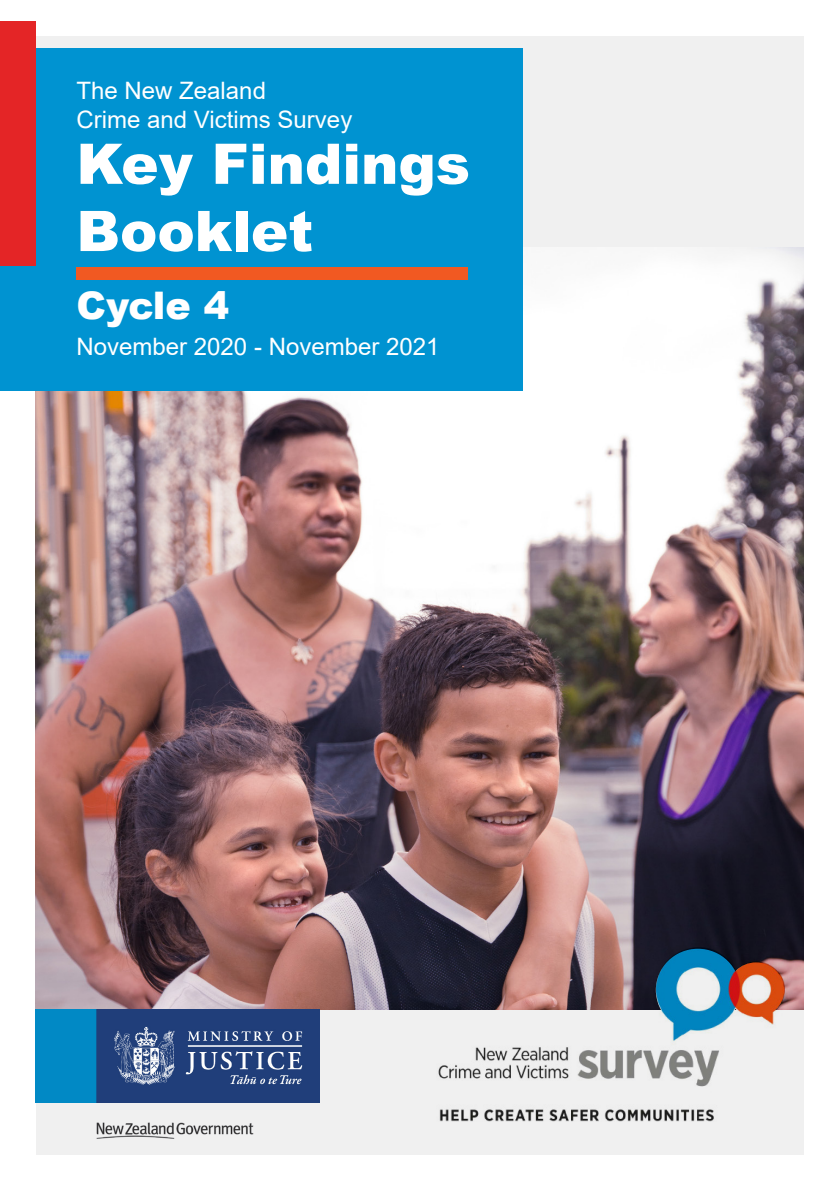
<style>
.page{position:relative;width:840px;height:1191px;background:#fff}
.page>*{position:absolute;margin:0;border:0;box-sizing:border-box;transform-origin:0 0}
.t1{font:900 56px/67.2px "Arial";color:#fff}
.t2{font:900 38px "Arial";letter-spacing:-.01em;color:#fff}
.t3{font:24px "Arial";color:#fff}
</style>
<div class="page">
<div style="left:36px;top:36px;width:767px;height:1118px;background:#f0f0f0"></div>
<img style="left:36px;top:247px;width:767px;height:762px">
<div style="left:0;top:49px;width:522px;height:342px;background:#0093d1"></div>
<div style="left:0;top:22px;width:36px;height:244px;background:#e42526"></div>
<div style="left:76px;top:267px;width:392px;height:12px;background:#f15922"></div>
<img style="left:36px;top:1009px;width:283px;height:93px">
<img style="left:96px;top:1122px;width:158px;height:17px">
<img style="left:401px;top:941px;width:394px;height:181px">
<p class="t3" style="left:76px;top:74px;width:191px">The New Zealand</p>
<p class="t3" style="left:76px;top:103px;width:277px">Crime and Victims Survey</p>
<p class="t1" style="left:76px;top:128px;width:395px">Key Findings<br>Booklet</p>
<p class="t2" style="left:76px;top:278px;width:154px">Cycle 4</p>
<p class="t3" style="left:76px;top:330px;width:364px">November 2020 - November 2021</p>
</div>
